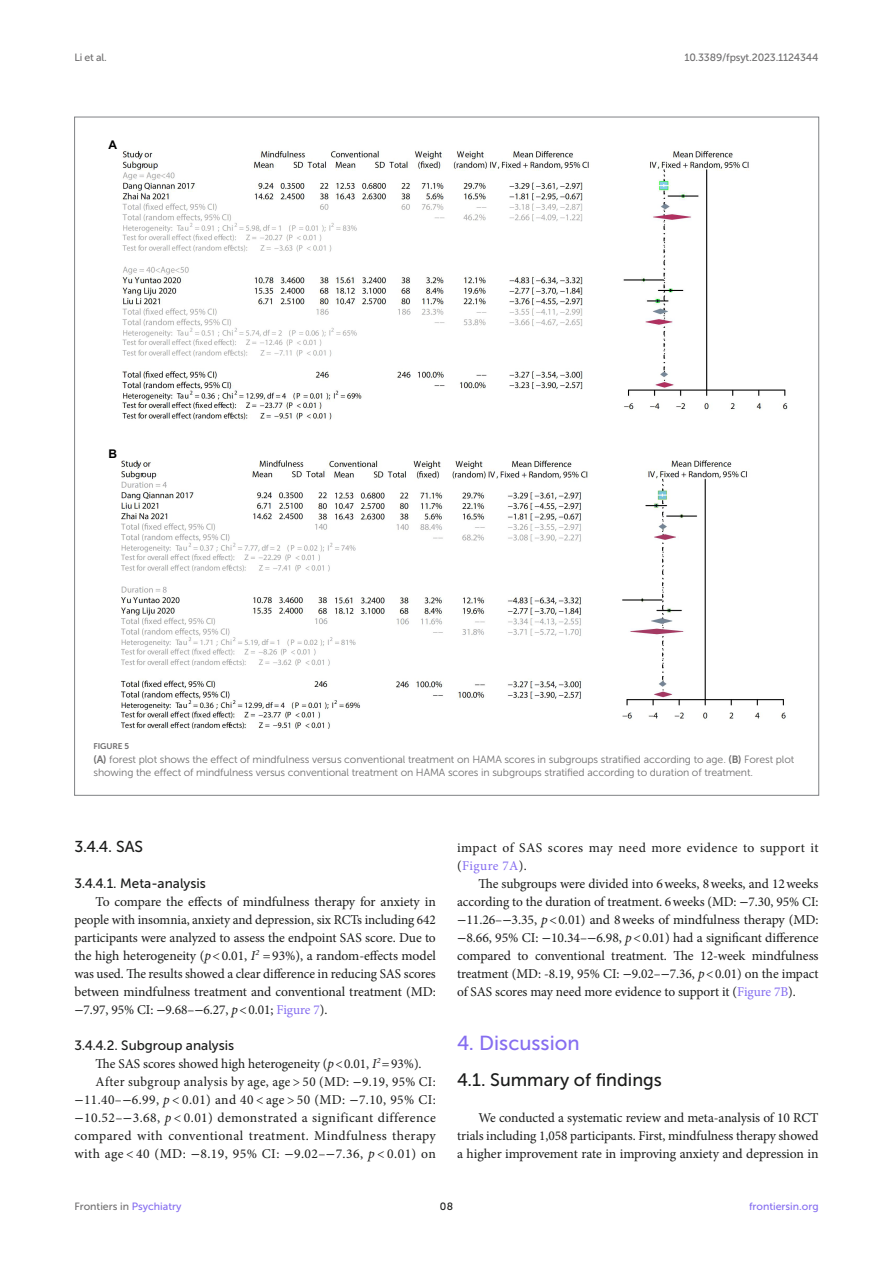
<style>
.page{position:relative;width:893px;height:1263px;background:#fff}
.page>*{position:absolute;margin:0;border:0;box-sizing:border-box;transform-origin:0 0}
.HEAD_1{font:20.25px "Museo Sans 500";color:#856df0}
.HEAD_2_after_HEAD_1{font:18px "Museo Sans 500";color:#1b1c1b}
.HEAD_3{font:15.75px "Museo Sans 500";color:#1b1c1b}
.TEXT{font:13.5px/18px "Minion Pro";letter-spacing:.025em;color:#1b1c1b;text-align:justify}
.TEXT_FLUSH{font:13.5px/18px "Minion Pro";letter-spacing:-.005em;color:#1b1c1b;text-align:justify}
.HEAD_4{font:13.5px "Museo Sans 500";color:#1b1c1b}
.HEAD_4_after_HEAD_3{font:13.5px "Museo Sans 500";color:#1b1c1b}
.t1{font:700 12px "Arial";color:#000}
.FIG_LEG{font:10.5px/13.5px "Museo Sans 300";letter-spacing:-.01em;color:#706f70}
.t2{font:10.5px "Museo Sans 500";letter-spacing:-.015em;color:#706f70}
.t3{font:10.5px "Museo Sans 500";color:#856df0}
.t4{font:10.5px "Museo Sans 500";color:#1b1c1b}
.FIG_HD{font:8.25px "Museo Sans 700";letter-spacing:-.01em;color:#706f70}
.s1{font-family:"Museo Sans 700"}
.s2{font-style:italic}
.s3{font-family:"STIX General"}
.s4{color:#856df0}
</style>
<div class="page">
<img style="left:121px;top:150px;width:667px;height:579px">
<p class="t2" style="left:74px;top:51px;width:34px">Li et al.</p>
<p class="t2" style="left:684px;top:51px;width:136px">10.3389/fpsyt.2023.1124344</p>
<p class="t1" style="left:109px;top:137px;width:10px">A</p>
<p class="t1" style="left:109px;top:446px;width:10px">B</p>
<p class="FIG_HD" style="left:94px;top:742px;width:37px">FIGURE 5</p>
<p class="FIG_LEG" style="left:94px;top:752px;width:702px"><span class="s1">(A)</span> forest plot shows the effect of mindfulness versus conventional treatment on HAMA scores in subgroups stratified according to age. <span class="s1">(B)</span> Forest plot showing the effect of mindfulness versus conventional treatment on HAMA scores in subgroups stratified according to duration of treatment.</p>
<p class="HEAD_3" style="left:74px;top:838px;width:70px">3.4.4. SAS</p>
<p class="HEAD_4_after_HEAD_3" style="left:74px;top:876px;width:133px">3.4.4.1. Meta-analysis</p>
<p class="TEXT_FLUSH" style="left:74px;top:893px;width:363px;text-indent:21px">To compare the effects of mindfulness therapy for anxiety in people with insomnia, anxiety and depression, six RCTs including 642 participants were analyzed to assess the endpoint SAS score. Due to the high heterogeneity (<span class="s2">p</span>&lt;0.01, <span class="s2">I</span><sup>2</sup> =93%), a random-effects model was used. The results showed a clear difference in reducing SAS scores between mindfulness treatment and conventional treatment (MD: <span class="s3">−</span>7.97, 95% CI: <span class="s3">−</span>9.68–<span class="s3">−</span>6.27, <span class="s2">p</span>&lt;0.01; <span class="s4">Figure 7</span>).</p>
<p class="HEAD_4" style="left:74px;top:1038px;width:161px">3.4.4.2. Subgroup analysis</p>
<p class="TEXT_FLUSH" style="left:96px;top:1055px;width:327px">The SAS scores showed high heterogeneity (<span class="s2">p</span>&lt;0.01, <span class="s2">I</span><sup>2</sup> =93%).</p>
<p class="TEXT" style="left:74px;top:1073px;width:363px;text-indent:21px">After subgroup analysis by age, age &gt; 50 (MD: <span class="s3">−</span>9.19, 95% CI: <span class="s3">−</span>11.40–<span class="s3">−</span>6.99, <span class="s2">p</span> &lt; 0.01) and 40 &lt; age &gt; 50 (MD: <span class="s3">−</span>7.10, 95% CI: <span class="s3">−</span>10.52–<span class="s3">−</span>3.68, <span class="s2">p</span> &lt; 0.01) demonstrated a significant difference compared with conventional treatment. Mindfulness therapy with age &lt; 40 (MD: <span class="s3">−</span>8.19, 95% CI: <span class="s3">−</span>9.02–<span class="s3">−</span>7.36, <span class="s2">p</span> &lt; 0.01) on</p>
<p class="TEXT" style="left:457px;top:839px;width:363px">impact of SAS scores may need more evidence to support it (<span class="s4">Figure 7A</span>).</p>
<p class="TEXT" style="left:457px;top:875px;width:363px;text-indent:21px">The subgroups were divided into 6weeks, 8weeks, and 12weeks according to the duration of treatment. 6weeks (MD: <span class="s3">−</span>7.30, 95% CI: <span class="s3">−</span>11.26–<span class="s3">−</span>3.35, <span class="s2">p</span>&lt;0.01) and 8weeks of mindfulness therapy (MD: <span class="s3">−</span>8.66, 95% CI: <span class="s3">−</span>10.34–<span class="s3">−</span>6.98, <span class="s2">p</span>&lt;0.01) had a significant difference compared to conventional treatment. The 12-week mindfulness treatment (MD: -8.19, 95% CI: <span class="s3">−</span>9.02–<span class="s3">−</span>7.36, <span class="s2">p</span>&lt;0.01) on the impact of SAS scores may need more evidence to support it (<span class="s4">Figure 7B</span>).</p>
<p class="HEAD_1" style="left:457px;top:1032px;width:124px">4. Discussion</p>
<p class="HEAD_2_after_HEAD_1" style="left:457px;top:1070px;width:206px">4.1. Summary of findings</p>
<p class="TEXT_FLUSH" style="left:457px;top:1109px;width:363px;text-indent:21px">We conducted a systematic review and meta-analysis of 10 RCT trials including 1,058 participants. First, mindfulness therapy showed a higher improvement rate in improving anxiety and depression in</p>
<p class="t2" style="left:74px;top:1200px;width:109px">Frontiers in <span class="s4">Psychiatry</span></p>
<p class="t4" style="left:440px;top:1200px;width:15px">08</p>
<p class="t3" style="left:749px;top:1200px;width:71px">frontiersin.org</p>
</div>
